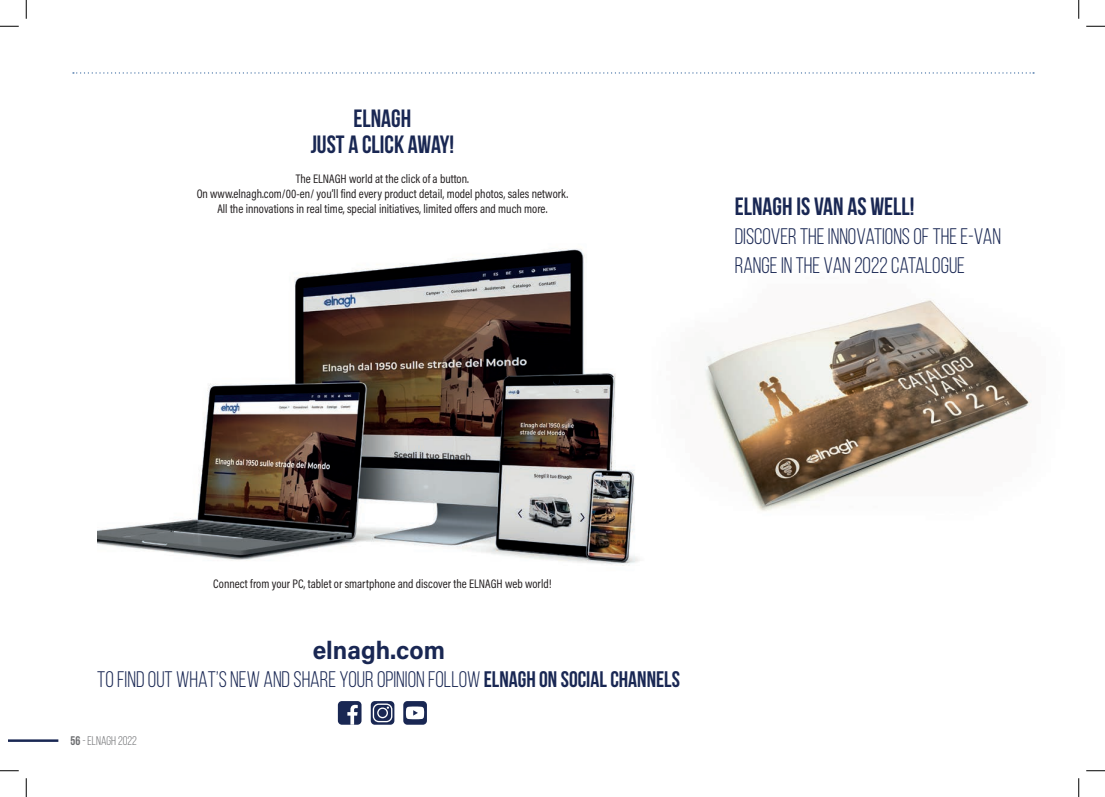
<style>
.page{position:relative;width:1105px;height:797px;background:#fff}
.page>*{position:absolute;margin:0;border:0;box-sizing:border-box;transform-origin:0 0}
.t1{font:700 25px/26.2px "Bebas Neue";color:#192753;text-align:center}
.t2{font:25px "Acumin Variable Concept";color:#192753}
.t3{font:22.5px/28.8px "Bebas Neue";color:#192753}
.t4{font:12.5px/15px "Acumin Variable Concept";color:#231f20;text-align:center}
.t5{font:12.5px "Bebas Neue";color:#6c6d70}
.s1{font-weight:700}
</style>
<div class="page">
<hr style="left:9px;top:739px;width:49px;height:3px;background:#192753">
<svg style="left:73px;top:72px;width:961px;height:2px"></svg>
<img style="left:97px;top:249px;width:543px;height:317px">
<div style="left:338px;top:701px;width:23px;height:23px;background:#192753;border-radius:4px"></div>
<svg style="left:347px;top:704px;width:11px;height:20px"></svg>
<svg style="left:371px;top:701px;width:23px;height:23px"></svg>
<svg style="left:373px;top:703px;width:19px;height:19px"></svg>
<div style="left:403px;top:701px;width:24px;height:23px;background:#192753;border-radius:4px"></div>
<svg style="left:406px;top:706px;width:18px;height:13px"></svg>
<img style="left:618px;top:256px;width:414px;height:285px">
<svg style="left:0;top:25px;width:19px;height:2px"></svg>
<svg style="left:1086px;top:25px;width:19px;height:2px"></svg>
<svg style="left:0;top:770px;width:19px;height:1px"></svg>
<svg style="left:1086px;top:770px;width:19px;height:1px"></svg>
<svg style="left:25px;top:0;width:2px;height:19px"></svg>
<svg style="left:25px;top:778px;width:2px;height:19px"></svg>
<svg style="left:1078px;top:0;width:1px;height:19px"></svg>
<svg style="left:1078px;top:778px;width:1px;height:19px"></svg>
<h1 class="t1" style="left:311px;top:104px;width:145px">ELNAGH<br>JUST A CLICK AWAY!</h1>
<p class="t4" style="left:197px;top:170px;width:373px">The ELNAGH world at the click of a button.<br>On www.elnagh.com/00-en/ you’ll find every product detail, model photos, sales network.<br>All the innovations in real time, special initiatives, limited offers and much more.</p>
<h1 class="t1" style="left:735px;top:193px;width:181px">ELNAGH IS VAN AS WELL!</h1>
<h2 class="t3" style="left:735px;top:222px;width:268px">DISCOVER THE INNOVATIONS OF THE E-VAN<br>RANGE IN THE VAN 2022 CATALOGUE</h2>
<p class="t4" style="left:213px;top:575px;width:340px">Connect from your PC, tablet or smartphone and discover the ELNAGH web world!</p>
<h1 class="t2" style="left:313px;top:633px;width:134px">elnagh.com</h1>
<h2 class="t3" style="left:97px;top:665px;width:584px">TO FIND OUT WHAT’S NEW AND SHARE YOUR OPINION FOLLOW <span class="s1">ELNAGH ON SOCIAL CHANNELS</span></h2>
<p class="t5" style="left:71px;top:733px;width:68px"><span class="s1">56</span> - ELNAGH 2022</p>
</div>
